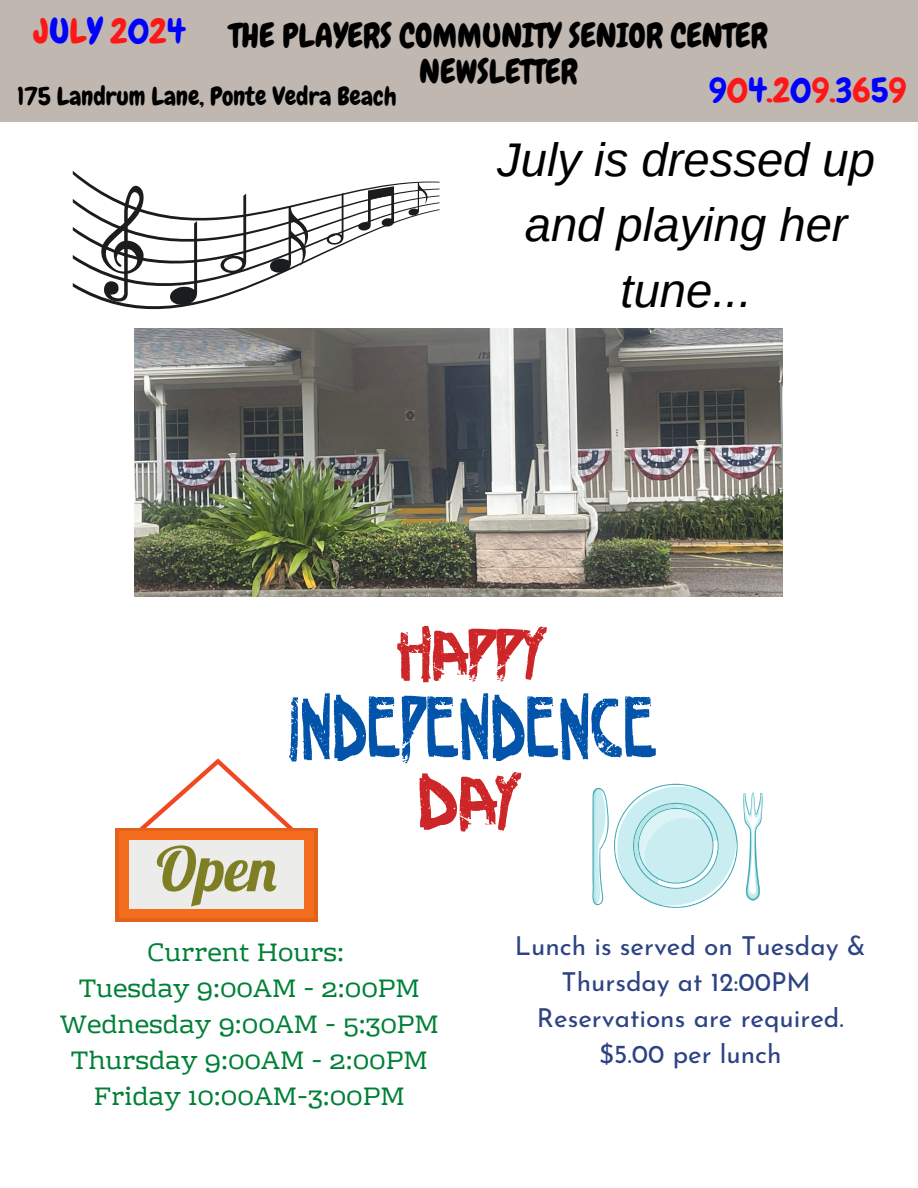
<style>
.page{position:relative;width:918px;height:1188px;background:#fff}
.page>*{position:absolute;margin:0;border:0;box-sizing:border-box;transform-origin:0 0}
.t1{font:italic 47.25px/65.2px "Arimo";color:#000;text-align:center}
.t2{font:34.8px "Chewy";color:#ff1616}
.t3{font:34.5px "Chewy";color:#ff1616}
.t4{font:33.15px/36px "Chewy";color:#000;text-align:center}
.t5{font:26.1px/36px "Josefin Sans";color:#2c4282;text-align:center}
.t6{font:25.95px "Rhodium Libre";color:#008037}
.t7{font:25.5px "Chewy";color:#000}
.s1{color:#00f}
</style>
<div class="page">
<div style="left:0;top:0;width:918px;height:122px;background:#c0b7b0"></div>
<div style="left:115px;top:828px;width:202px;height:94px;background:#e2621b"></div>
<div style="left:119px;top:832px;width:194px;height:86px;background:#f46d1f"></div>
<img style="left:135px;top:329px;width:648px;height:268px">
<svg style="left:73px;top:171px;width:366px;height:24px"></svg>
<svg style="left:73px;top:195px;width:366px;height:7px"></svg>
<svg style="left:73px;top:202px;width:366px;height:7px"></svg>
<svg style="left:73px;top:209px;width:366px;height:151px"></svg>
<svg style="left:397px;top:626px;width:150px;height:56px"></svg>
<svg style="left:127px;top:693px;width:635px;height:216px"></svg>
<h3 class="t2" style="left:34px;top:9px;width:153px">J<span class="s1">U</span>L<span class="s1">Y</span> 2<span class="s1">0</span>2<span class="s1">4</span></h3>
<h2 class="t4" style="left:229px;top:18px;width:540px">THE PLAYERS COMMUNITY SENIOR CENTER<br>NEWSLETTER</h2>
<p class="t7" style="left:18px;top:80px;width:381px">175 Landrum Lane, Ponte Vedra Beach</p>
<p class="t3" style="left:709px;top:68px;width:199px"><span class="s1">9</span>0<span class="s1">4</span>.2<span class="s1">0</span>9.<span class="s1">3</span>6<span class="s1">5</span>9</p>
<p class="t1" style="left:497px;top:127px;width:379px">July is dressed up and playing her tune...</p>
<p class="t6" style="left:147px;top:937px;width:198px">Current Hours:</p>
<h1 class="t6" style="left:79px;top:973px;width:343px">Tuesday 9:00AM - 2:00PM</h1>
<p class="t6" style="left:60px;top:1009px;width:381px">Wednesday 9:00AM - 5:30PM</p>
<p class="t6" style="left:71px;top:1045px;width:359px">Thursday 9:00AM - 2:00PM</p>
<p class="t6" style="left:94px;top:1081px;width:313px">Friday 10:00AM-3:00PM</p>
<p class="t5" style="left:515px;top:930px;width:353px">Lunch is served on Tuesday &amp;<br>Thursday at 12:00PM</p>
<p class="t5" style="left:537px;top:1002px;width:308px">Reservations are required.</p>
<p class="t5" style="left:599px;top:1038px;width:184px">$5.00 per lunch</p>
</div>
